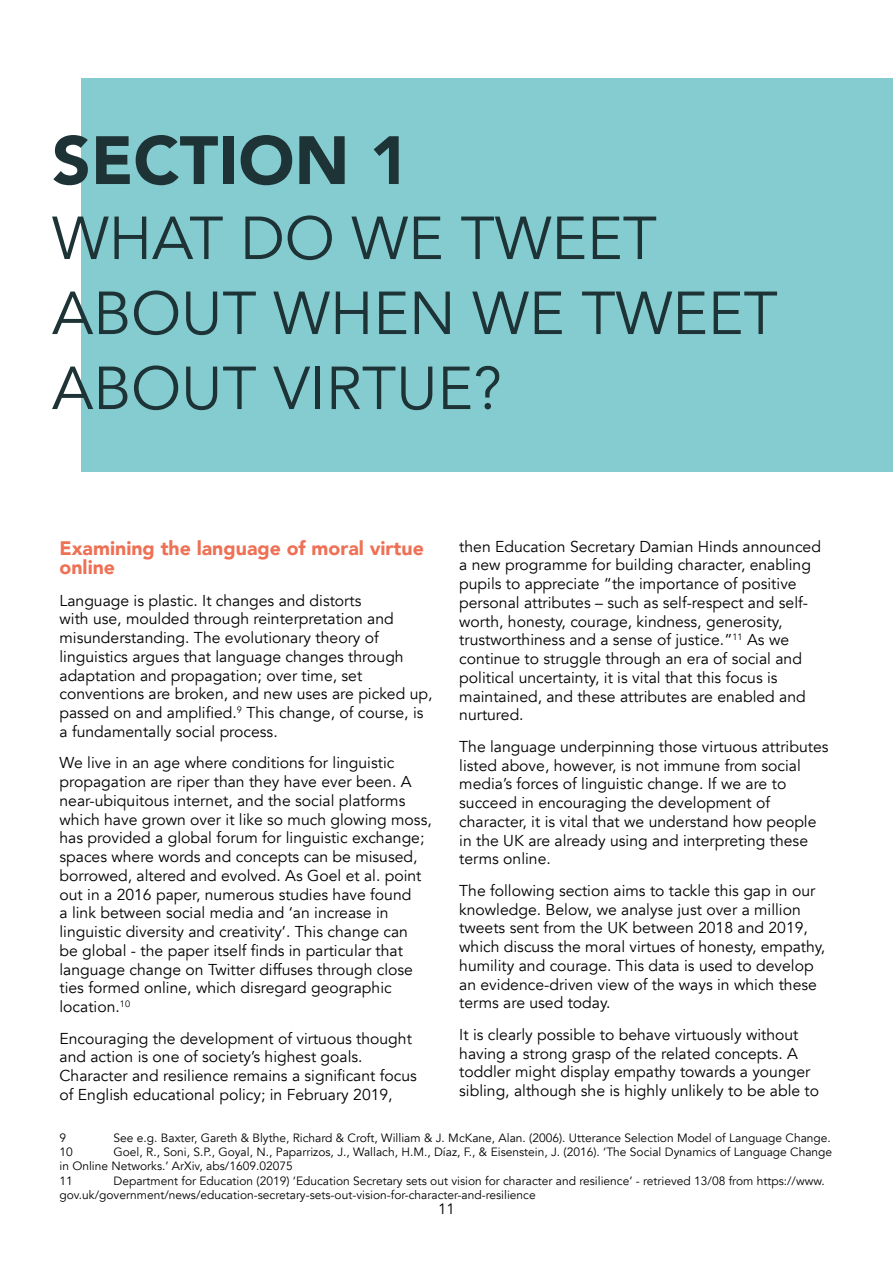
<style>
.page{position:relative;width:893px;height:1263px;background:#fff}
.page>*{position:absolute;margin:0;border:0;box-sizing:border-box;transform-origin:0 0}
.t1{font:900 67.5px "Avenir";color:#1d3336}
.t2{font:60px/75px "Avenir";color:#1d3336}
.t3{font:900 19.5px/18.8px "Avenir";color:#ee7155}
.t4{font:15.75px/18.8px "Avenir";color:#000}
.t5{font:15px "Avenir";color:#000}
.t6{font:12px/14.4px "Avenir";color:#000}
</style>
<div class="page">
<div style="left:82px;top:79px;width:811px;height:393px;background:#85ccd1"></div>
<h1 class="t1" style="left:52px;top:103px;width:359px">SECTION 1</h1>
<h2 class="t2" style="left:52px;top:202px;width:727px">WHAT DO WE TWEET<br>ABOUT WHEN WE TWEET<br>ABOUT VIRTUE?</h2>
<p class="t4" style="left:459px;top:537px;width:363px">then Education Secretary Damian Hinds announced a new programme for building character, enabling pupils to appreciate “the importance of positive personal attributes – such as self-respect and self&shy;worth, honesty, courage, kindness, generosity, trustworthiness and a sense of justice.”<sup>11</sup> As we continue to struggle through an era of social and political uncertainty, it is vital that this focus is maintained, and these attributes are enabled and nurtured.</p>
<p class="t4" style="left:459px;top:737px;width:371px">The language underpinning those virtuous attributes listed above, however, is not immune from social media’s forces of linguistic change. If we are to succeed in encouraging the development of character, it is vital that we understand how people in the UK are already using and interpreting these terms online.</p>
<p class="t4" style="left:459px;top:881px;width:368px">The following section aims to tackle this gap in our knowledge. Below, we analyse just over a million tweets sent from the UK between 2018 and 2019, which discuss the moral virtues of honesty, empathy, humility and courage. This data is used to develop an evidence-driven view of the ways in which these terms are used today.</p>
<p class="t4" style="left:459px;top:1025px;width:361px">It is clearly possible to behave virtuously without having a strong grasp of the related concepts. A toddler might display empathy towards a younger sibling, although she is highly unlikely to be able to</p>
<p class="t3" style="left:60px;top:539px;width:366px">Examining the language of moral virtue online</p>
<p class="t4" style="left:60px;top:591px;width:374px">Language is plastic. It changes and distorts<br>with use, moulded through reinterpretation and misunderstanding. The evolutionary theory of linguistics argues that language changes through adaptation and propagation; over time, set conventions are broken, and new uses are picked up, passed on and amplified.<sup>9</sup> This change, of course, is a fundamentally social process.</p>
<p class="t4" style="left:60px;top:754px;width:374px">We live in an age where conditions for linguistic propagation are riper than they have ever been. A near-ubiquitous internet, and the social platforms which have grown over it like so much glowing moss, has provided a global forum for linguistic exchange; spaces where words and concepts can be misused, borrowed, altered and evolved. As Goel et al. point out in a 2016 paper, numerous studies have found<br>a link between social media and ‘an increase in linguistic diversity and creativity’. This change can<br>be global - the paper itself finds in particular that language change on Twitter diffuses through close ties formed online, which disregard geographic location.<sup>10</sup></p>
<p class="t4" style="left:60px;top:1029px;width:359px">Encouraging the development of virtuous thought and action is one of society’s highest goals.<br>Character and resilience remains a significant focus of English educational policy; in February 2019,</p>
<p class="t6" style="left:60px;top:1130px;width:8px">9</p>
<p class="t6" style="left:114px;top:1130px;width:719px">See e.g. Baxter, Gareth &amp; Blythe, Richard &amp; Croft, William &amp; J. McKane, Alan. (2006). Utterance Selection Model of Language Change.</p>
<p class="t6" style="left:60px;top:1145px;width:15px">10</p>
<p class="t6" style="left:60px;top:1145px;width:774px;text-indent:54px">Goel, R., Soni, S.P., Goyal, N., Paparrizos, J., Wallach, H.M., Díaz, F., &amp; Eisenstein, J. (2016). ‘The Social Dynamics of Language Change in Online Networks.’ ArXiv, abs/1609.02075<br>11</p>
<p class="t6" style="left:60px;top:1174px;width:767px;text-indent:54px">Department for Education (2019) ‘Education Secretary sets out vision for character and resilience’ - retrieved 13/08 from https://www. gov.uk/government/news/education-secretary-sets-out-vision-for-character-and-resilience</p>
<p class="t5" style="left:438px;top:1200px;width:18px">11</p>
</div>
